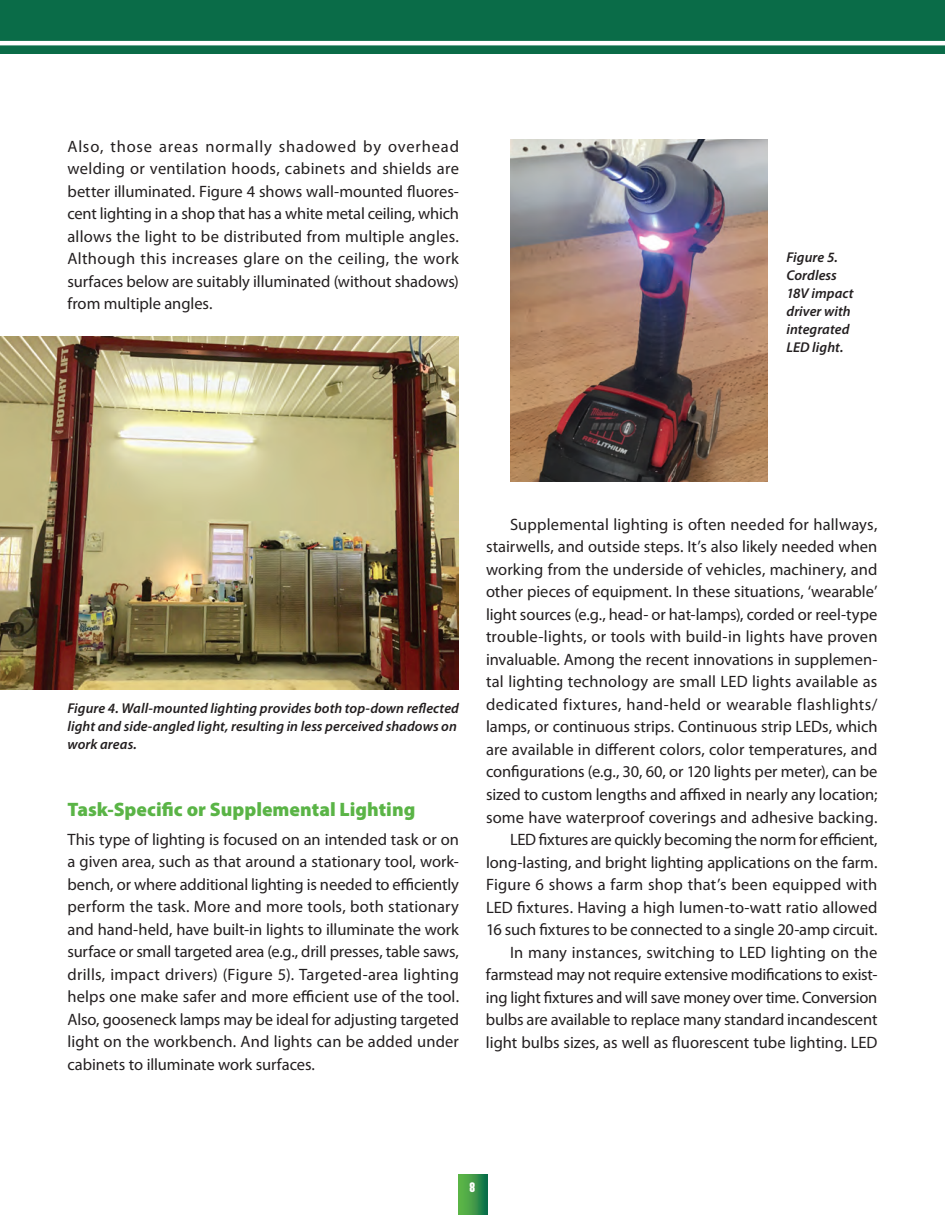
<style>
.page{position:relative;width:945px;height:1215px;background:#fff}
.page>*{position:absolute;margin:0;border:0;box-sizing:border-box;transform-origin:0 0}
.t1{font:900 19.5px "Myriad Pro";color:#5ab446}
.t2{font:16.5px/22.5px "Myriad Pro";color:#231f20;text-align:justify}
.t3{font:italic 600 14.25px/18px "Myriad Pro";letter-spacing:.005em;color:#231f20}
.t4{font:12px "Champion HTF Lightweight";color:#fff;scale:1.1 1}
</style>
<div class="page">
<svg style="left:458px;top:1174px;width:29px;height:41px"></svg>
<div style="left:0;top:0;width:945px;height:53px;background:#0a6c48"></div>
<hr style="left:0;top:41px;width:945px;height:4px;background:#fff">
<img style="left:0;top:337px;width:459px;height:352px">
<img style="left:510px;top:140px;width:257px;height:342px">
<p class="t2" style="left:68px;top:135px;width:393px">Also, those areas normally shadowed by overhead welding or ventilation hoods, cabinets and shields are better illuminated. Figure 4 shows wall-mounted fluores&shy;cent lighting in a shop that has a white metal ceiling, which allows the light to be distributed from multiple angles.<br>Although this increases glare on the ceiling, the work surfaces below are suitably illuminated (without shadows) from multiple angles.</p>
<p class="t3" style="left:786px;top:247px;width:69px">Figure 5.<br>Cordless<br>18V impact driver with integrated<br>LED light.</p>
<p class="t3" style="left:68px;top:699px;width:393px">Figure 4. Wall-mounted lighting provides both top-down reflected light and side-angled light, resulting in less perceived shadows on work areas.</p>
<p class="t1" style="left:68px;top:796px;width:349px">Task-Specific or Supplemental Lighting</p>
<p class="t2" style="left:68px;top:828px;width:393px">This type of lighting is focused on an intended task or on a given area, such as that around a stationary tool, work&shy;bench, or where additional lighting is needed to efficiently perform the task. More and more tools, both stationary and hand-held, have built-in lights to illuminate the work surface or small targeted area (e.g., drill presses, table saws, drills, impact drivers) (Figure 5). Targeted-area lighting helps one make safer and more efficient use of the tool.<br>Also, gooseneck lamps may be ideal for adjusting targeted light on the workbench. And lights can be added under cabinets to illuminate work surfaces.</p>
<p class="t2" style="left:486px;top:513px;width:393px;text-align:right">Supplemental lighting is often needed for hallways, stairwells, and outside steps. It’s also likely needed when working from the underside of vehicles, machinery, and other pieces of equipment. In these situations, ‘wearable’ light sources (e.g., head- or hat-lamps), corded or reel-type trouble-lights, or tools with build-in lights have proven invaluable. Among the recent innovations in supplemen&shy;tal lighting technology are small LED lights available as dedicated fixtures, hand-held or wearable flashlights/ lamps, or continuous strips. Continuous strip LEDs, which are available in different colors, color temperatures, and configurations (e.g., 30, 60, or 120 lights per meter), can be sized to custom lengths and affixed in nearly any location; some have waterproof coverings and adhesive backing.<br>LED fixtures are quickly becoming the norm for efficient, long-lasting, and bright lighting applications on the farm.<br>Figure 6 shows a farm shop that’s been equipped with LED fixtures. Having a high lumen-to-watt ratio allowed 16 such fixtures to be connected to a single 20-amp circuit.<br>In many instances, switching to LED lighting on the farmstead may not require extensive modifications to exist&shy;ing light fixtures and will save money over time. Conversion bulbs are available to replace many standard incandescent light bulbs sizes, as well as fluorescent tube lighting. LED</p>
<p class="t4" style="left:470px;top:1179px;width:7px">8</p>
</div>
